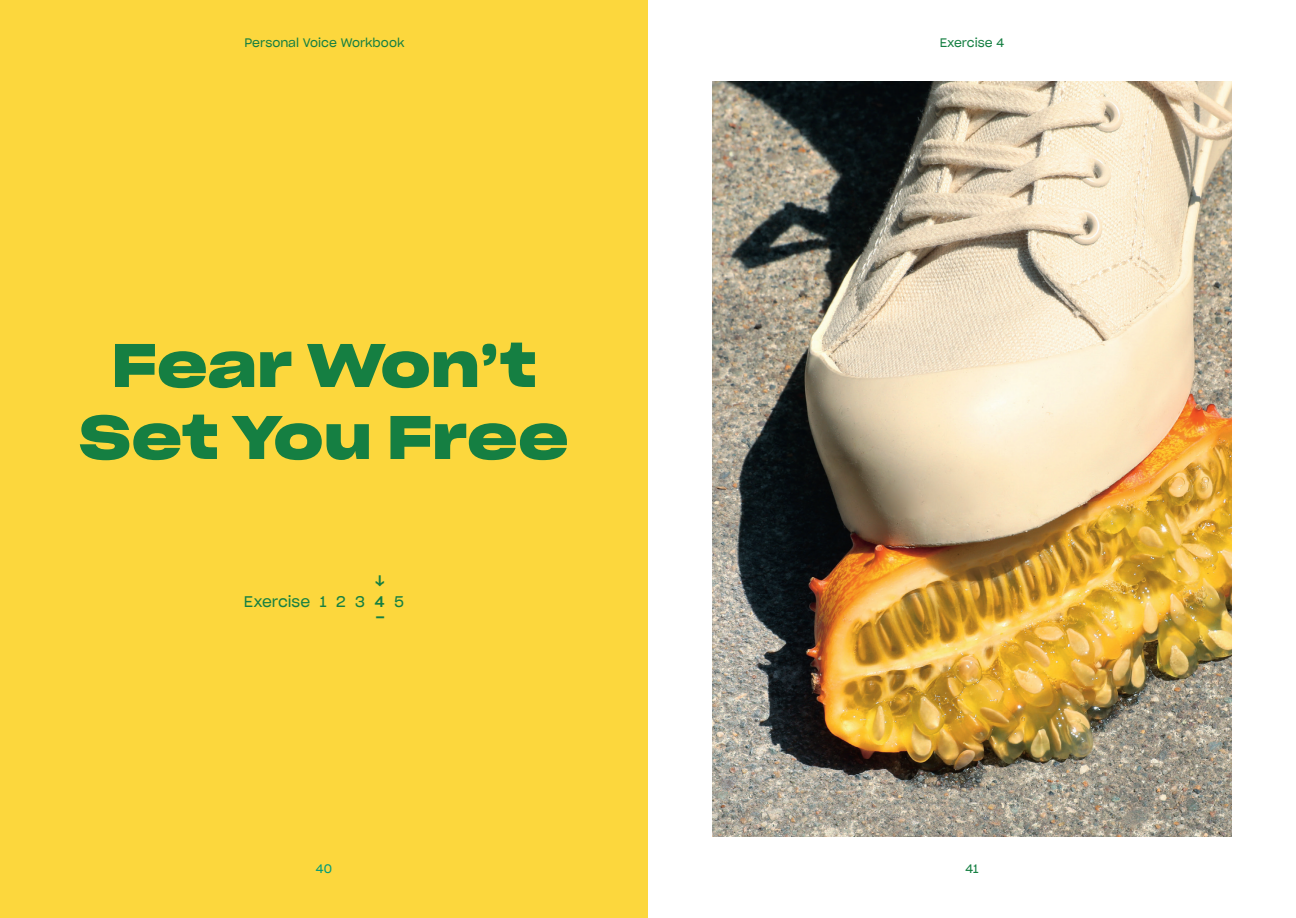
<style>
.page{position:relative;width:1296px;height:918px;background:#fff}
.page>*{position:absolute;margin:0;border:0;box-sizing:border-box;transform-origin:0 0}
.t1{font:60px/72px "Sharp Grotesk Sm Bold 25";color:#157f42;text-align:center}
.t2{font:15px "Sharp Grotesk Book 20";color:#157f42}
.t3{font:15px "Sharp Grotesk Medium 20";color:#157f42}
.t4{font:12px "Sharp Grotesk Book 20";color:#157f42}
.t5{font:12px "Sharp Grotesk Book 20";color:#039c78}
.s1{font-family:"Sharp Grotesk Medium 20"}
</style>
<div class="page">
<div style="left:0;top:0;width:648px;height:918px;background:#fcd73d"></div>
<img style="left:713px;top:81px;width:518px;height:756px">
<p class="t4" style="left:244px;top:33px;width:162px">Personal Voice Workbook</p>
<p class="t4" style="left:940px;top:33px;width:66px">Exercise 4</p>
<p class="t1" style="left:79px;top:328px;width:491px">Fear Won’t<br>Set You Free</p>
<p class="t3" style="left:373px;top:568px;width:15px">↓</p>
<p class="t3" style="left:375px;top:604px;width:11px">–</p>
<p class="t2" style="left:244px;top:590px;width:162px">Exercise 1 2 3 <span class="s1">4</span> 5</p>
<p class="t5" style="left:316px;top:859px;width:18px">40</p>
<p class="t4" style="left:965px;top:859px;width:15px">41</p>
</div>
